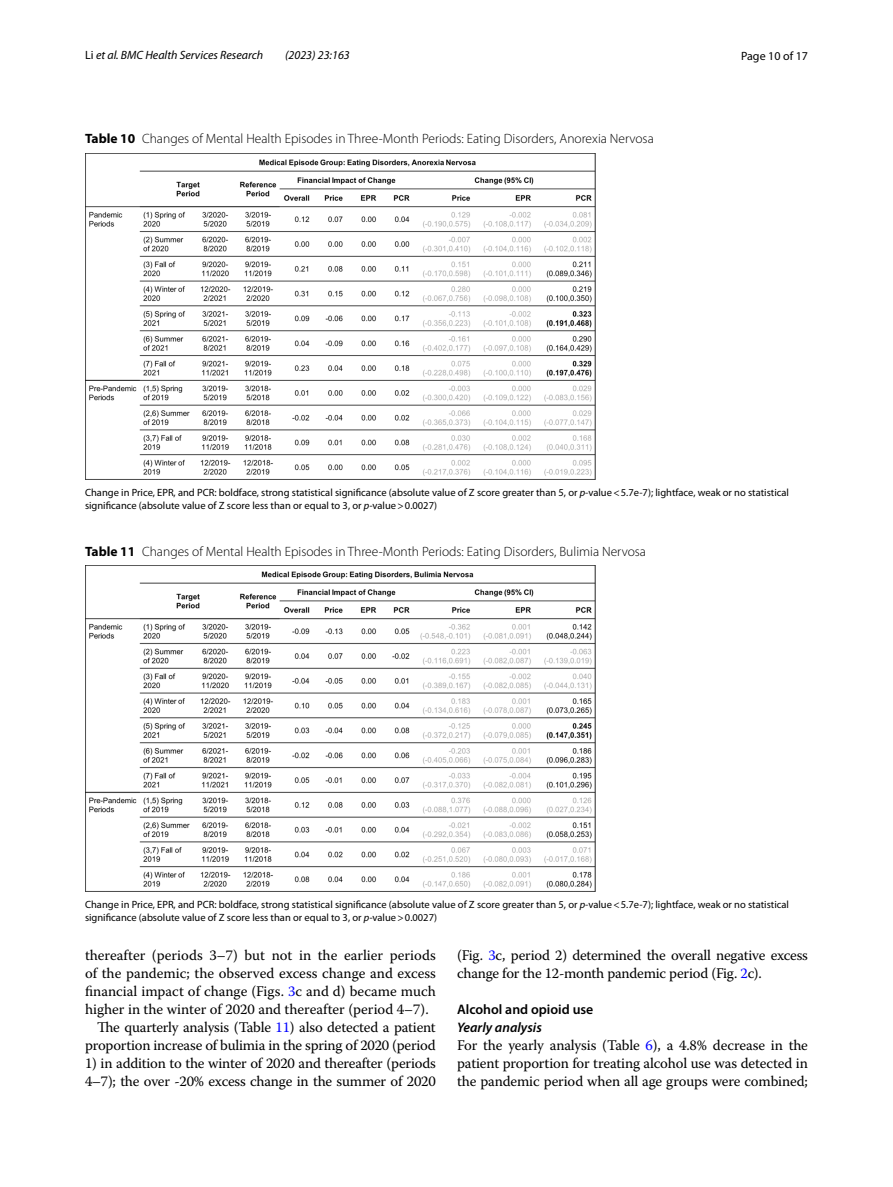
<style>
.page{position:relative;width:893px;height:1187px;background:#fff}
.page>*{position:absolute;margin:0;border:0;box-sizing:border-box;transform-origin:0 0}
.t1{font:14.7px/18px "Warnock Pro";letter-spacing:-.01em;color:#000}
.t2{font:600 13.8px "Myriad Pro";color:#000}
.t3{font:italic 600 13.8px "Myriad Pro";color:#000}
.t4{font:300 13.5px "Myriad Pro";color:#000}
.t5{font:italic 12px "Myriad Pro";color:#000}
.t6{font:12px "Myriad Pro";color:#000}
.t7{font:10.5px/12.8px "Myriad Pro";color:#000}
.s1{font-style:normal}
.s2{font-weight:700}
.s3{font-style:italic}
.s4{color:#00f}
</style>
<div class="page">
<img style="left:85px;top:153px;width:510px;height:326px">
<img style="left:85px;top:566px;width:510px;height:325px">
<p class="t5" style="left:85px;top:48px;width:180px"><span class="s1">Li</span> et al. BMC Health Services Research</p>
<p class="t5" style="left:285px;top:48px;width:66px">(2023) 23:163</p>
<p class="t6" style="left:741px;top:48px;width:68px">Page 10 of 17</p>
<p class="t4" style="left:85px;top:131px;width:570px"><span class="s2">Table 10</span> Changes of Mental Health Episodes in Three-Month Periods: Eating Disorders, Anorexia Nervosa</p>
<p class="t7" style="left:85px;top:486px;width:705px">Change in Price, EPR, and PCR: boldface, strong statistical significance (absolute value of Z score greater than 5, or <span class="s3">p</span>-value&lt;5.7e-7); lightface, weak or no statistical significance (absolute value of Z score less than or equal to 3, or <span class="s3">p</span>-value&gt;0.0027)</p>
<p class="t4" style="left:85px;top:544px;width:562px"><span class="s2">Table 11</span> Changes of Mental Health Episodes in Three-Month Periods: Eating Disorders, Bulimia Nervosa</p>
<p class="t7" style="left:85px;top:898px;width:705px">Change in Price, EPR, and PCR: boldface, strong statistical significance (absolute value of Z score greater than 5, or <span class="s3">p</span>-value&lt;5.7e-7); lightface, weak or no statistical significance (absolute value of Z score less than or equal to 3, or <span class="s3">p</span>-value&gt;0.0027)</p>
<p class="t1" style="left:85px;top:945px;width:352px">thereafter (periods 3–7) but not in the earlier periods</p>
<p class="t1" style="left:85px;top:963px;width:352px">of the pandemic; the observed excess change and excess</p>
<p class="t1" style="left:85px;top:981px;width:352px">financial impact of change (Figs. <span class="s4">3</span>c and d) became much</p>
<p class="t1" style="left:85px;top:999px;width:345px">higher in the winter of 2020 and thereafter (period 4–7).</p>
<p class="t1" style="left:97px;top:1017px;width:340px">The quarterly analysis (Table <span class="s4">11</span>) also detected a patient</p>
<p class="t1" style="left:85px;top:1035px;width:352px">proportion increase of bulimia in the spring of 2020 (period</p>
<p class="t1" style="left:85px;top:1053px;width:352px">1) in addition to the winter of 2020 and thereafter (periods<br>4–7); the over -20% excess change in the summer of 2020</p>
<p class="t1" style="left:457px;top:945px;width:352px">(Fig. <span class="s4">3</span>c, period 2) determined the overall negative excess change for the 12-month pandemic period (Fig. <span class="s4">2</span>c).</p>
<p class="t2" style="left:457px;top:1000px;width:138px">Alcohol and opioid use</p>
<p class="t3" style="left:457px;top:1018px;width:86px">Yearly analysis</p>
<p class="t1" style="left:457px;top:1035px;width:352px;text-align:justify">For the yearly analysis (Table <span class="s4">6</span>), a 4.8% decrease in the patient proportion for treating alcohol use was detected in the pandemic period when all age groups were combined;</p>
</div>
